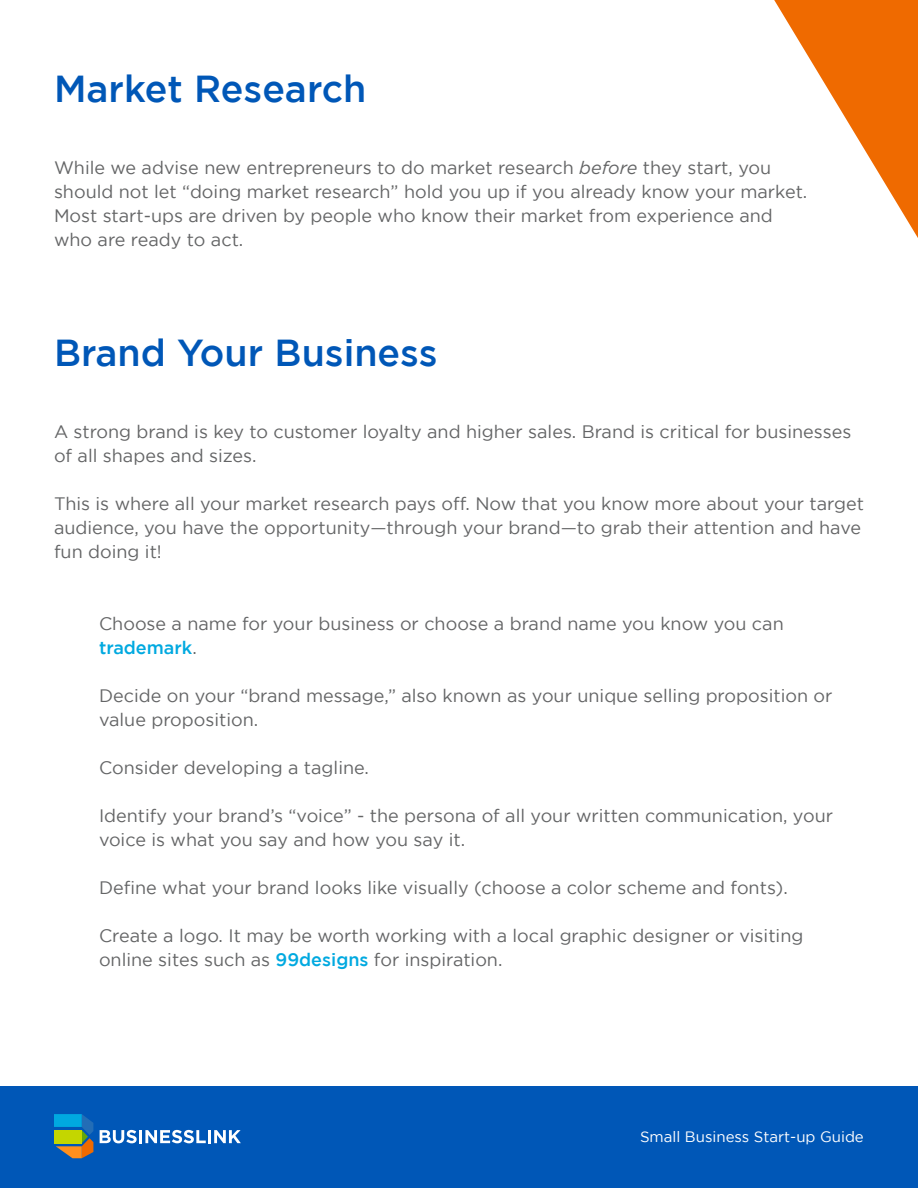
<style>
.page{position:relative;width:918px;height:1188px;background:#fff}
.page>*{position:absolute;margin:0;border:0;box-sizing:border-box;transform-origin:0 0}
.t1{font:500 37.5px "Gotham";color:#0057b7}
.t2{font:18px/24px "Gotham";color:#646566}
.t3{font:15px "Gotham";color:#fff}
.s1{font-style:italic}
.s2{font-weight:500;color:#00a9e0}
</style>
<div class="page">
<svg style="left:774px;top:0;width:144px;height:238px"></svg>
<div style="left:0;top:1086px;width:918px;height:102px;background:#0057b7"></div>
<svg style="left:54px;top:1114px;width:39px;height:44px"></svg>
<svg style="left:100px;top:1130px;width:141px;height:13px"></svg>
<h1 class="t1" style="left:54px;top:67px;width:314px">Market Research</h1>
<p class="t2" style="left:54px;top:155px;width:755px">While we advise new entrepreneurs to do market research <span class="s1">before</span> they start, you should not let “doing market research” hold you up if you already know your market.<br>Most start-ups are driven by people who know their market from experience and who are ready to act.</p>
<h1 class="t1" style="left:54px;top:332px;width:385px">Brand Your Business</h1>
<p class="t2" style="left:54px;top:419px;width:799px">A strong brand is key to customer loyalty and higher sales. Brand is critical for businesses of all shapes and sizes.</p>
<p class="t2" style="left:54px;top:491px;width:812px">This is where all your market research pays off. Now that you know more about your target audience, you have the opportunity—through your brand—to grab their attention and have fun doing it!</p>
<p class="t2" style="left:99px;top:611px;width:686px">Choose a name for your business or choose a brand name you know you can <span class="s2">trademark</span>.</p>
<p class="t2" style="left:99px;top:683px;width:735px">Decide on your “brand message,” also known as your unique selling proposition or value proposition.</p>
<p class="t2" style="left:99px;top:755px;width:272px">Consider developing a tagline.</p>
<p class="t2" style="left:99px;top:803px;width:736px">Identify your brand’s “voice” - the persona of all your written communication, your voice is what you say and how you say it.</p>
<p class="t2" style="left:99px;top:875px;width:690px">Define what your brand looks like visually (choose a color scheme and fonts).</p>
<p class="t2" style="left:99px;top:923px;width:706px">Create a logo. It may be worth working with a local graphic designer or visiting online sites such as <span class="s2">99designs</span> for inspiration.</p>
<p class="t3" style="left:640px;top:1128px;width:225px">Small Business Start-up Guide</p>
</div>
